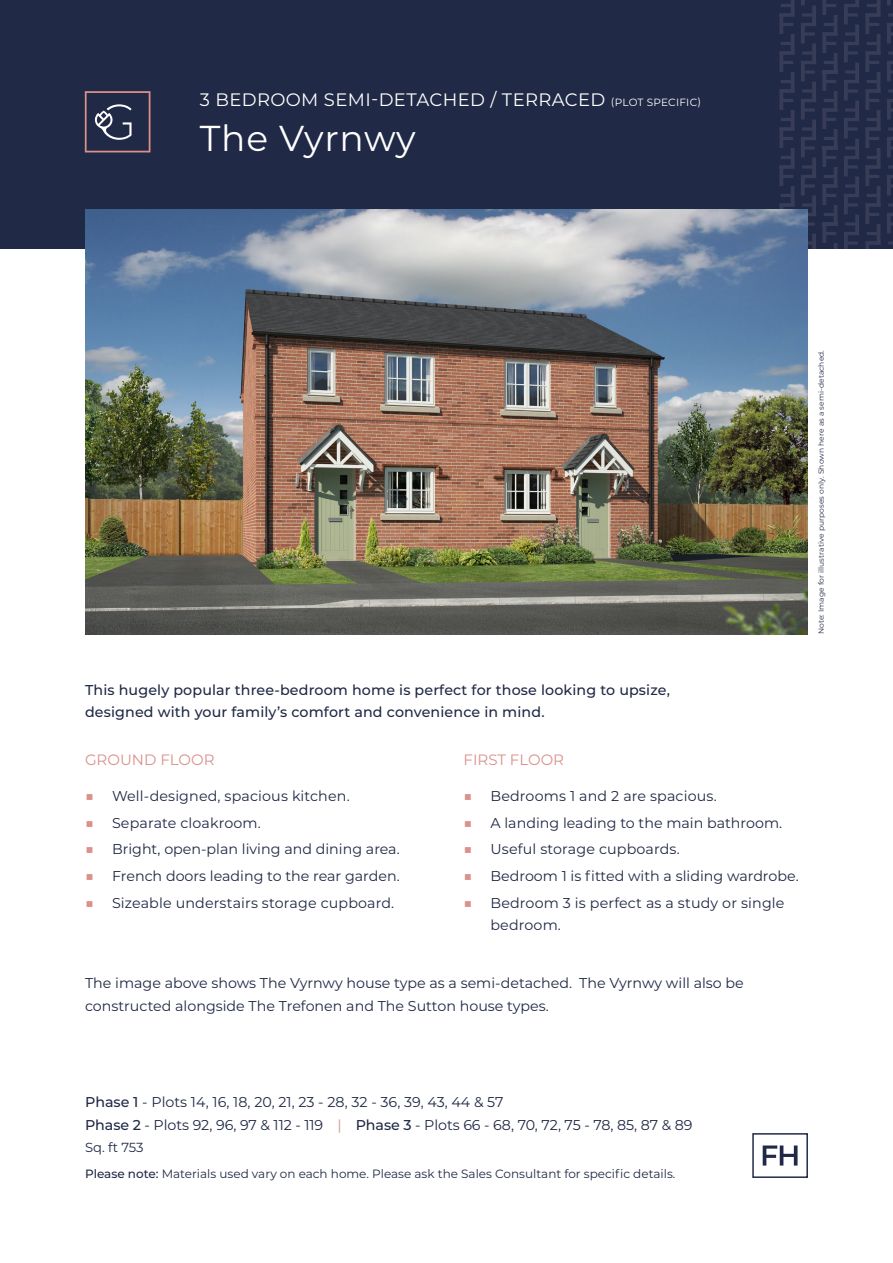
<style>
.page{position:relative;width:893px;height:1263px;background:#fff}
.page>*{position:absolute;margin:0;border:0;box-sizing:border-box;transform-origin:0 0}
.t1{font:36px "Montserrat";letter-spacing:.015em;color:#fff}
.t2{font:18px "Montserrat";letter-spacing:.02em;color:#fff}
.t3{font:15px "Montserrat";color:#da918a}
.t4{font:14.25px/22.5px "Montserrat";color:#202945}
.t5{font:500 14.25px/22.5px "Montserrat";letter-spacing:.01em;color:#202945}
.t6{font:13.2px "Montserrat";color:#202945}
.t7{font:12px "Montserrat";color:#202945}
.t8{font:7.5px "Montserrat";letter-spacing:.01em;color:#202945}
.s1{font-size:10.5px}
.s2{font-size:15px;color:#da918a}
.s3{font-weight:500}
.s4{color:#da918a}
</style>
<div class="page">
<div style="left:0;top:0;width:893px;height:248px;background:#202945"></div>
<svg style="left:779px;top:0;width:114px;height:248px"></svg>
<div style="left:752px;top:1133px;width:56px;height:45px;border:1px solid #202945"></div>
<svg style="left:763px;top:1145px;width:34px;height:20px"></svg>
<img style="left:85px;top:209px;width:723px;height:425px">
<svg style="left:85px;top:91px;width:65px;height:61px"></svg>
<p class="t2" style="left:200px;top:87px;width:503px">3 BEDROOM SEMI-DETACHED / TERRACED <span class="s1">(PLOT SPECIFIC)</span></p>
<h1 class="t1" style="left:200px;top:113px;width:217px">The Vyrnwy</h1>
<p class="t8" style="left:816px;top:634px;width:286px;rotate:-90deg">Note: Image for illustrative purposes only. Shown here as a semi-detached.</p>
<p class="t5" style="left:85px;top:678px;width:586px">This hugely popular three-bedroom home is perfect for those looking to upsize, designed with your family’s comfort and convenience in mind.</p>
<p class="t3" style="left:85px;top:750px;width:131px">GROUND FLOOR</p>
<p class="t4" style="left:85px;top:784px;width:266px"><span class="s2">■</span> Well-designed, spacious kitchen.</p>
<p class="t4" style="left:85px;top:811px;width:177px"><span class="s2">■</span> Separate cloakroom.</p>
<p class="t4" style="left:85px;top:837px;width:316px"><span class="s2">■</span> Bright, open-plan living and dining area.</p>
<p class="t4" style="left:85px;top:864px;width:316px"><span class="s2">■</span> French doors leading to the rear garden.</p>
<p class="t4" style="left:85px;top:891px;width:311px"><span class="s2">■</span> Sizeable understairs storage cupboard.</p>
<p class="t3" style="left:463px;top:750px;width:102px">FIRST FLOOR</p>
<p class="t4" style="left:463px;top:784px;width:255px"><span class="s2">■</span> Bedrooms 1 and 2 are spacious.</p>
<p class="t4" style="left:463px;top:811px;width:320px"><span class="s2">■</span> A landing leading to the main bathroom.</p>
<p class="t4" style="left:463px;top:837px;width:218px"><span class="s2">■</span> Useful storage cupboards.</p>
<p class="t4" style="left:463px;top:864px;width:337px"><span class="s2">■</span> Bedroom 1 is fitted with a sliding wardrobe.</p>
<p class="t4" style="left:490px;top:891px;width:295px;text-indent:-27px"><span class="s2">■</span> Bedroom 3 is perfect as a study or single bedroom.</p>
<p class="t4" style="left:85px;top:971px;width:660px">The image above shows The Vyrnwy house type as a semi-detached. The Vyrnwy will also be constructed alongside The Trefonen and The Sutton house types.</p>
<p class="t4" style="left:85px;top:1090px;width:609px"><span class="s3">Phase 1</span> - Plots 14, 16, 18, 20, 21, 23 - 28, 32 - 36, 39, 43, 44 &amp; 57<br><span class="s3">Phase 2</span> - Plots 92, 96, 97 &amp; 112 - 119 <span class="s4">|</span> <span class="s3">Phase 3</span> - Plots 66 - 68, 70, 72, 75 - 78, 85, 87 &amp; 89</p>
<p class="t6" style="left:85px;top:1139px;width:60px">Sq. ft 753</p>
<p class="t7" style="left:85px;top:1165px;width:592px"><span class="s3">Please note:</span> Materials used vary on each home. Please ask the Sales Consultant for specific details.</p>
</div>
